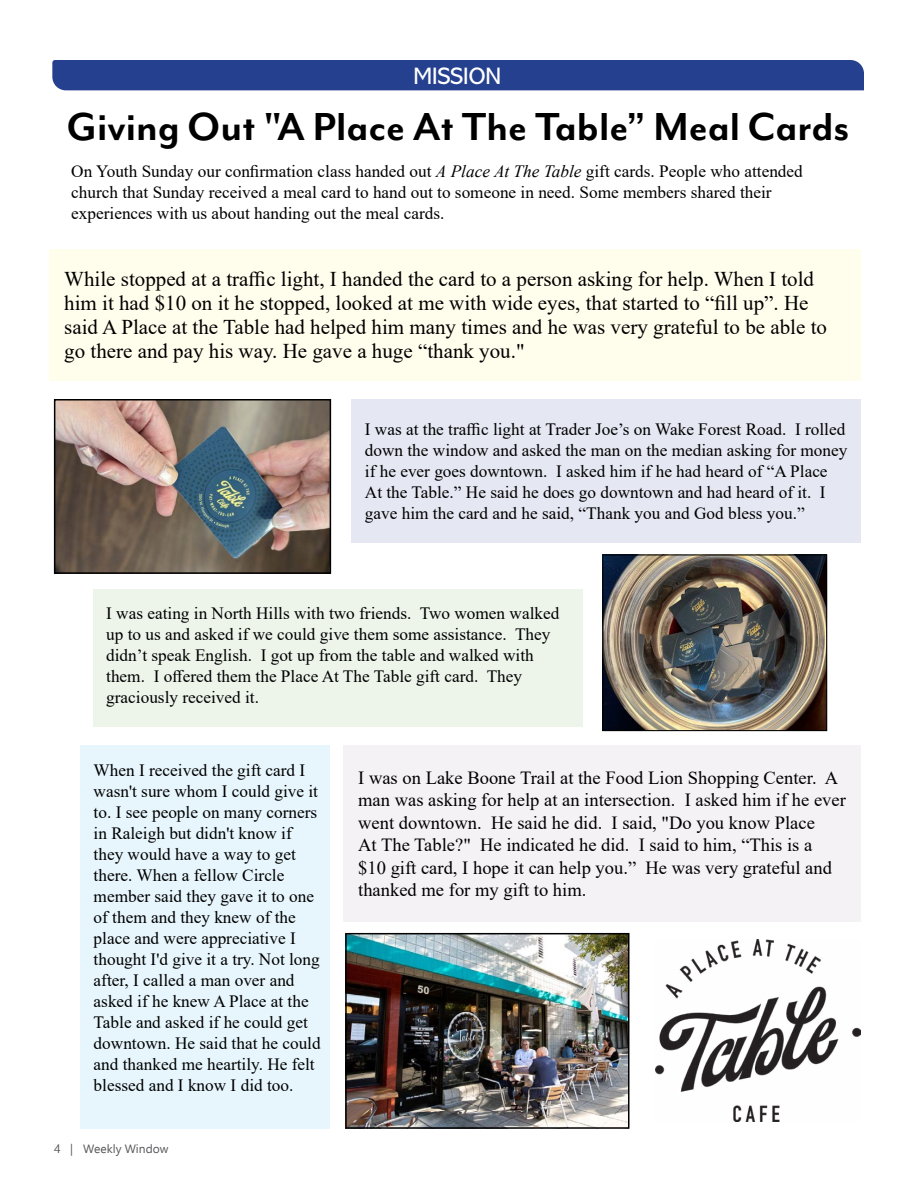
<style>
.page{position:relative;width:918px;height:1188px;background:#fff}
.page>*{position:absolute;margin:0;border:0;box-sizing:border-box;transform-origin:0 0}
.t1{font:700 45px "Mr Eaves Mod OT";color:#000}
.t2{font:24px "Abadi MT Pro";color:#fff}
.t3{font:21px/24px "Times New Roman";color:#000}
.t4{font:18.6px/22.5px "Times New Roman";color:#000}
.t5{font:17.25px/21px "Times New Roman";color:#000}
.t6{font:12px "Ebrima";color:#58595b}
.s1{font-style:italic}
</style>
<div class="page">
<div style="left:52px;top:60px;width:812px;height:30px;background:#25408f"></div>
<div style="left:344px;top:745px;width:517px;height:176px;background:#f5f2f6"></div>
<img style="left:604px;top:556px;width:221px;height:173px">
<div style="left:602px;top:554px;width:225px;height:177px;border:1px solid #000"></div>
<img style="left:57px;top:402px;width:271px;height:169px">
<div style="left:54px;top:399px;width:277px;height:175px;border:2px solid #000"></div>
<div style="left:49px;top:249px;width:812px;height:132px;background:#fffdec"></div>
<div style="left:80px;top:745px;width:250px;height:384px;background:#e7f6fd"></div>
<div style="left:93px;top:589px;width:490px;height:137px;background:#edf5eb"></div>
<div style="left:351px;top:399px;width:510px;height:144px;background:#e5e7f2"></div>
<img style="left:656px;top:940px;width:204px;height:181px">
<img style="left:348px;top:936px;width:278px;height:190px">
<div style="left:345px;top:933px;width:284px;height:196px;border:2px solid #000"></div>
<h2 class="t2" style="left:413px;top:62px;width:89px">MISSION</h2>
<h1 class="t1" style="left:67px;top:102px;width:784px">Giving Out "A Place At The Table” Meal Cards</h1>
<p class="t5" style="left:71px;top:160px;width:733px">On Youth Sunday our confirmation class handed out <span class="s1">A Place At The Table</span> gift cards. People who attended church that Sunday received a meal card to hand out to someone in need. Some members shared their experiences with us about handing out the meal cards.</p>
<p class="t3" style="left:64px;top:266px;width:764px">While stopped at a traffic light, I handed the card to a person asking for help. When I told him it had $10 on it he stopped, looked at me with wide eyes, that started to “fill up”. He said A Place at the Table had helped him many times and he was very grateful to be able to go there and pay his way. He gave a huge “thank you."</p>
<p class="t5" style="left:365px;top:418px;width:484px">I was at the traffic light at Trader Joe’s on Wake Forest Road. I rolled down the window and asked the man on the median asking for money if he ever goes downtown. I asked him if he had heard of “A Place At the Table.” He said he does go downtown and had heard of it. I gave him the card and he said, “Thank you and God bless you.”</p>
<p class="t5" style="left:106px;top:603px;width:455px">I was eating in North Hills with two friends. Two women walked up to us and asked if we could give them some assistance. They didn’t speak English. I got up from the table and walked with them. I offered them the Place At The Table gift card. They graciously received it.</p>
<p class="t5" style="left:94px;top:759px;width:229px">When I received the gift card I wasn't sure whom I could give it to. I see people on many corners in Raleigh but didn't know if they would have a way to get there. When a fellow Circle member said they gave it to one of them and they knew of the place and were appreciative I thought I'd give it a try. Not long after, I called a man over and asked if he knew A Place at the<br>Table and asked if he could get downtown. He said that he could and thanked me heartily. He felt blessed and I know I did too.</p>
<p class="t6" style="left:54px;top:1140px;width:116px">4 | Weekly Window</p>
<p class="t4" style="left:358px;top:766px;width:489px">I was on Lake Boone Trail at the Food Lion Shopping Center. A man was asking for help at an intersection. I asked him if he ever went downtown. He said he did. I said, "Do you know Place<br>At The Table?" He indicated he did. I said to him, “This is a<br>$10 gift card, I hope it can help you.” He was very grateful and thanked me for my gift to him.</p>
</div>
